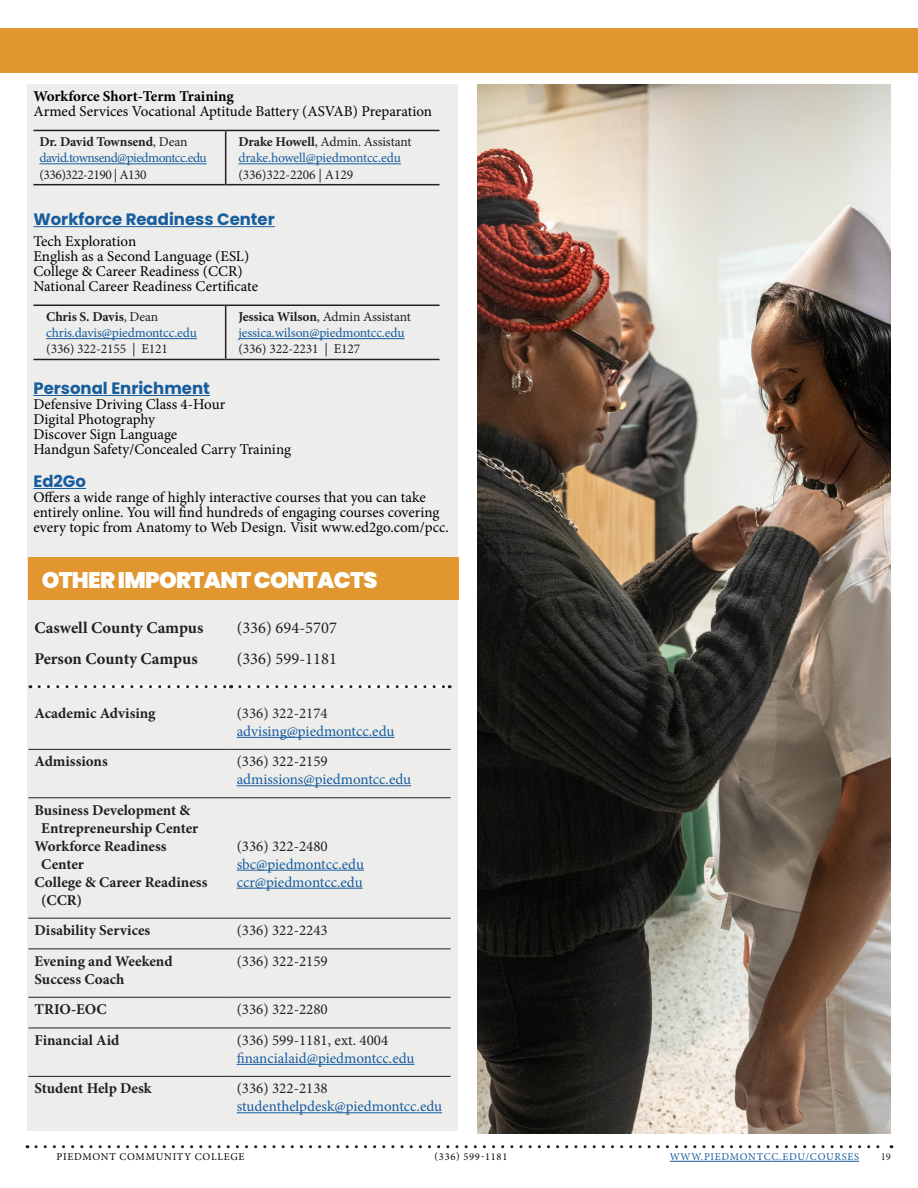
<style>
.page{position:relative;width:918px;height:1188px;background:#fff}
.page>*{position:absolute;margin:0;border:0;box-sizing:border-box;transform-origin:0 0}
.Class_Title{font:900 22.5px "Poppins";letter-spacing:-.03em;color:#fff}
.LINK{font:700 16.5px "Poppins";color:#175d9e}
.t1{font:700 16.5px "Minion Pro";letter-spacing:-.005em;color:#231f20}
.t2{font:16.5px "Minion Pro";color:#231f20}
.Class_Content__3{font:15px/15px "Minion Pro";color:#000}
.t3{font:700 15px "Minion Pro";color:#231f20}
.Class_Content{font:15px "Minion Pro";color:#175d9e}
.t4{font:15px "Minion Pro";color:#231f20}
.Class_Content__3-2{font:700 15px "Minion Pro";letter-spacing:-.005em;color:#000}
.Class_Content-2{font:15px "Minion Pro";color:#272525}
.t5{font:13.5px/16.2px "Minion Pro";letter-spacing:-.015em;color:#175d9e}
.t6{font:13.5px "Minion Pro";letter-spacing:-.015em;color:#231f20}
.t7{font:700 13.5px "Minion Pro";letter-spacing:-.01em;color:#231f20}
.t8{font:13.5px "Minion Pro";letter-spacing:-.04em;color:#175d9e}
.t9{font:13.5px "Minion Pro";letter-spacing:-.04em;color:#231f20}
.t10{font:10.5px "Minion Pro";letter-spacing:.065em;color:#040503}
.t11{font:10.5px "Minion Pro";letter-spacing:.065em;color:#175d9e}
.t12{font:10.5px "Minion Pro";color:#231f20}
.s1{font-weight:400}
.s2{font-weight:700}
.s3{color:#231f20}
</style>
<div class="page">
<hr style="left:670px;top:1161px;width:189px;height:1px;background:#175d9e">
<svg style="left:36px;top:1145px;width:856px;height:3px"></svg>
<div style="left:0;top:28px;width:918px;height:44px;background:#e1962f"></div>
<div style="left:27px;top:85px;width:431px;height:1046px;background:#ededec"></div>
<div style="left:28px;top:557px;width:431px;height:43px;background:#e1962f"></div>
<hr style="left:30px;top:685px;width:201px;height:3px;background:#fff">
<hr style="left:231px;top:685px;width:218px;height:3px;background:#fff">
<svg style="left:39px;top:685px;width:193px;height:3px"></svg>
<svg style="left:240px;top:685px;width:210px;height:3px"></svg>
<hr style="left:28px;top:749px;width:203px;height:1px;background:#231f20">
<hr style="left:231px;top:749px;width:220px;height:1px;background:#231f20">
<hr style="left:28px;top:797px;width:203px;height:1px;background:#231f20">
<hr style="left:231px;top:797px;width:220px;height:1px;background:#231f20">
<hr style="left:28px;top:918px;width:203px;height:1px;background:#231f20">
<hr style="left:231px;top:918px;width:220px;height:1px;background:#231f20">
<hr style="left:28px;top:948px;width:203px;height:1px;background:#231f20">
<hr style="left:231px;top:948px;width:220px;height:1px;background:#231f20">
<hr style="left:28px;top:997px;width:203px;height:1px;background:#231f20">
<hr style="left:231px;top:997px;width:220px;height:1px;background:#231f20">
<hr style="left:28px;top:1028px;width:203px;height:1px;background:#231f20">
<hr style="left:231px;top:1028px;width:220px;height:1px;background:#231f20">
<hr style="left:28px;top:1076px;width:203px;height:1px;background:#231f20">
<hr style="left:231px;top:1076px;width:220px;height:1px;background:#231f20">
<hr style="left:237px;top:737px;width:157px;height:1px;background:#175d9e">
<hr style="left:237px;top:785px;width:174px;height:1px;background:#175d9e">
<hr style="left:237px;top:870px;width:127px;height:1px;background:#175d9e">
<hr style="left:237px;top:888px;width:126px;height:1px;background:#175d9e">
<hr style="left:237px;top:1064px;width:177px;height:1px;background:#175d9e">
<hr style="left:237px;top:1112px;width:205px;height:1px;background:#175d9e">
<img style="left:477px;top:85px;width:414px;height:1049px">
<hr style="left:33px;top:226px;width:242px;height:1px;background:#175d9e">
<hr style="left:33px;top:395px;width:177px;height:1px;background:#175d9e">
<hr style="left:33px;top:488px;width:53px;height:1px;background:#175d9e">
<hr style="left:33px;top:130px;width:193px;height:1px;background:#231f20">
<hr style="left:226px;top:130px;width:214px;height:1px;background:#231f20">
<hr style="left:225px;top:131px;width:1px;height:53px;background:#231f20">
<hr style="left:33px;top:184px;width:193px;height:1px;background:#231f20">
<hr style="left:226px;top:184px;width:214px;height:1px;background:#231f20">
<hr style="left:39px;top:163px;width:168px;height:1px;background:#175d9e">
<hr style="left:238px;top:163px;width:163px;height:1px;background:#175d9e">
<hr style="left:33px;top:305px;width:193px;height:1px;background:#231f20">
<hr style="left:226px;top:305px;width:214px;height:1px;background:#231f20">
<hr style="left:225px;top:306px;width:1px;height:53px;background:#231f20">
<hr style="left:33px;top:359px;width:193px;height:1px;background:#231f20">
<hr style="left:226px;top:359px;width:214px;height:1px;background:#231f20">
<hr style="left:46px;top:338px;width:151px;height:1px;background:#175d9e">
<hr style="left:238px;top:338px;width:167px;height:1px;background:#175d9e">
<p class="Class_Content__3-2" style="left:33px;top:86px;width:202px">Workforce Short-Term Training</p>
<p class="Class_Content__3" style="left:33px;top:104px;width:400px">Armed Services Vocational Aptitude Battery (ASVAB) Preparation</p>
<p class="t7" style="left:39px;top:132px;width:149px">Dr. David Townsend<span class="s1">, Dean</span></p>
<p class="t8" style="left:39px;top:149px;width:169px">david.townsend@piedmontcc.edu</p>
<p class="t9" style="left:39px;top:165px;width:109px">(336)322-2190 | A130</p>
<p class="t6" style="left:238px;top:133px;width:175px"><span class="s2">Drake Howell</span>, Admin. Assistant</p>
<p class="t5" style="left:238px;top:150px;width:164px">drake.howell@piedmontcc.edu</p>
<p class="t6" style="left:238px;top:165px;width:116px">(336)322-2206 | A129</p>
<p class="LINK" style="left:33px;top:210px;width:243px">Workforce Readiness Center</p>
<p class="Class_Content__3" style="left:33px;top:234px;width:104px">Tech Exploration</p>
<p class="Class_Content__3" style="left:33px;top:249px;width:217px">English as a Second Language (ESL)</p>
<p class="Class_Content__3" style="left:33px;top:264px;width:211px">College &amp; Career Readiness (CCR)</p>
<p class="Class_Content__3" style="left:33px;top:279px;width:226px">National Career Readiness Certificate</p>
<p class="t7" style="left:46px;top:307px;width:114px">Chris S. Davis<span class="s1">, Dean</span></p>
<p class="t5" style="left:46px;top:325px;width:152px">chris.davis@piedmontcc.edu <span class="s3">(336) 322-2155 | E121</span></p>
<p class="t6" style="left:238px;top:308px;width:174px"><span class="s2">Jessica Wilson</span>, Admin Assistant</p>
<p class="t5" style="left:238px;top:325px;width:168px">jessica.wilson@piedmontcc.edu <span class="s3">(336) 322-2231 | E127</span></p>
<p class="LINK" style="left:33px;top:378px;width:178px">Personal Enrichment</p>
<p class="Class_Content__3" style="left:33px;top:397px;width:193px">Defensive Driving Class 4-Hour</p>
<p class="Class_Content__3" style="left:33px;top:412px;width:123px">Digital Photography</p>
<p class="Class_Content__3" style="left:33px;top:427px;width:145px">Discover Sign Language</p>
<p class="Class_Content__3" style="left:33px;top:442px;width:259px">Handgun Safety/Concealed Carry Training</p>
<p class="LINK" style="left:33px;top:471px;width:54px">Ed2Go</p>
<p class="Class_Content__3" style="left:33px;top:490px;width:417px">Offers a wide range of highly interactive courses that you can take entirely online. You will find hundreds of engaging courses covering every topic from Anatomy to Web Design. Visit www.ed2go.com/pcc.</p>
<p class="Class_Title" style="left:42px;top:568px;width:337px">OTHER IMPORTANT CONTACTS</p>
<p class="t1" style="left:34px;top:616px;width:170px">Caswell County Campus</p>
<p class="t2" style="left:237px;top:617px;width:102px">(336) 694-5707</p>
<p class="t1" style="left:34px;top:647px;width:165px">Person County Campus</p>
<p class="t2" style="left:237px;top:648px;width:102px">(336) 599-1181</p>
<p class="t3" style="left:34px;top:703px;width:123px">Academic Advising</p>
<p class="Class_Content-2" style="left:237px;top:703px;width:93px">(336) 322-2174</p>
<p class="Class_Content" style="left:237px;top:721px;width:159px">advising@piedmontcc.edu</p>
<p class="t3" style="left:34px;top:751px;width:75px">Admissions</p>
<p class="t4" style="left:237px;top:751px;width:93px">(336) 322-2159</p>
<p class="Class_Content" style="left:237px;top:769px;width:176px">admissions@piedmontcc.edu</p>
<p class="t3" style="left:34px;top:799px;width:157px">Business Development &amp;</p>
<p class="t3" style="left:41px;top:817px;width:159px">Entrepreneurship Center</p>
<p class="t3" style="left:34px;top:835px;width:134px">Workforce Readiness</p>
<p class="t3" style="left:41px;top:853px;width:44px">Center</p>
<p class="t3" style="left:34px;top:871px;width:174px">College &amp; Career Readiness</p>
<p class="t3" style="left:41px;top:889px;width:42px">(CCR)</p>
<p class="t4" style="left:237px;top:836px;width:93px">(336) 322-2480</p>
<p class="Class_Content" style="left:237px;top:854px;width:129px">sbc@piedmontcc.edu</p>
<p class="Class_Content" style="left:237px;top:872px;width:127px">ccr@piedmontcc.edu</p>
<p class="t3" style="left:34px;top:920px;width:117px">Disability Services</p>
<p class="t4" style="left:237px;top:920px;width:93px">(336) 322-2243</p>
<p class="t3" style="left:34px;top:950px;width:140px">Evening and Weekend</p>
<p class="t3" style="left:34px;top:968px;width:91px">Success Coach</p>
<p class="t4" style="left:237px;top:951px;width:93px">(336) 322-2159</p>
<p class="t3" style="left:34px;top:999px;width:74px">TRIO-EOC</p>
<p class="t4" style="left:237px;top:999px;width:93px">(336) 322-2280</p>
<p class="t3" style="left:34px;top:1030px;width:87px">Financial Aid</p>
<p class="t4" style="left:237px;top:1030px;width:153px">(336) 599-1181, ext. 4004</p>
<p class="Class_Content" style="left:237px;top:1048px;width:179px">financialaid@piedmontcc.edu</p>
<p class="t3" style="left:34px;top:1078px;width:119px">Student Help Desk</p>
<p class="t4" style="left:237px;top:1078px;width:93px">(336) 322-2138</p>
<p class="Class_Content" style="left:237px;top:1096px;width:207px">studenthelpdesk@piedmontcc.edu</p>
<p class="t10" style="left:57px;top:1150px;width:189px">PIEDMONT COMMUNITY COLLEGE</p>
<p class="t10" style="left:435px;top:1150px;width:74px">(336) 599-1181</p>
<p class="t11" style="left:670px;top:1150px;width:191px">WWW.PIEDMONTCC.EDU/COURSES</p>
<p class="t12" style="left:881px;top:1150px;width:12px">19</p>
</div>
